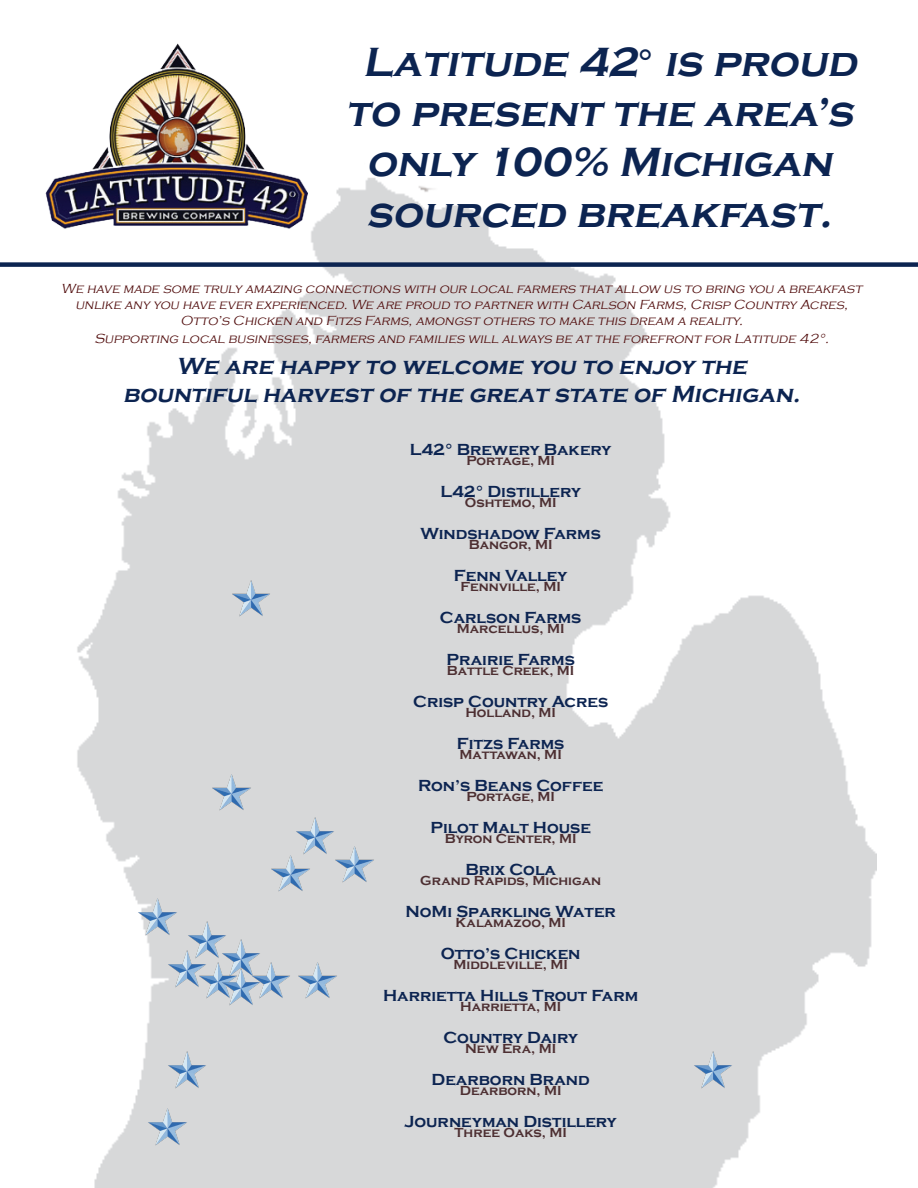
<style>
.page{position:relative;width:918px;height:1188px;background:#fff}
.page>*{position:absolute;margin:0;border:0;box-sizing:border-box;transform-origin:0 0}
.t1{font:italic 700 42px/50.4px "Copperplate Gothic";color:#0c2451;text-align:center}
.t2{font:italic 700 24px/28.8px "Copperplate Gothic";color:#0c2451;text-align:center}
.t3{font:700 16.5px "Copperplate Gothic";color:#0c2451}
.t4{font:italic 300 13.5px/16.2px "Copperplate Gothic";color:#520e0e;text-align:center}
.t5{font:700 13.5px "Copperplate Gothic";color:#4d2f32}
.s1{font-style:normal;font-size:34.5px}
</style>
<div class="page">
<img style="left:77px;top:178px;width:800px;height:1010px">
<div style="left:0;top:262px;width:918px;height:5px;background:#0c2451"></div>
<img style="left:45px;top:43px;width:272px;height:202px">
<img style="left:231px;top:579px;width:40px;height:38px">
<img style="left:271px;top:854px;width:39px;height:38px">
<img style="left:335px;top:845px;width:39px;height:38px">
<img style="left:295px;top:816px;width:40px;height:38px">
<img style="left:212px;top:773px;width:39px;height:38px">
<img style="left:167px;top:1050px;width:40px;height:38px">
<img style="left:148px;top:1108px;width:39px;height:38px">
<img style="left:693px;top:1050px;width:39px;height:38px">
<img style="left:261px;top:961px;width:30px;height:38px">
<img style="left:221px;top:939px;width:40px;height:28px">
<img style="left:198px;top:961px;width:39px;height:38px">
<img style="left:167px;top:949px;width:40px;height:38px">
<img style="left:187px;top:921px;width:40px;height:38px">
<img style="left:138px;top:897px;width:39px;height:38px">
<img style="left:298px;top:961px;width:39px;height:38px">
<img style="left:221px;top:967px;width:40px;height:38px">
<h1 class="t1" style="left:346px;top:37px;width:521px">Latitude 42<span class="s1">°</span> is proud to present the area’s only 100% Michigan sourced breakfast.</h1>
<p class="t4" style="left:61px;top:281px;width:805px">We have made some truly amazing connections with our local farmers that allow us to bring you a breakfast unlike any you have ever experienced.We are proud to partner with Carlson Farms,Crisp Country Acres,<br>Otto’s Chicken and Fitzs Farms,amongst others to make this dream a reality.</p>
<p class="t4" style="left:95px;top:331px;width:739px">Supporting local businesses,farmers and families will always be at the forefront for Latitude 42°.</p>
<h2 class="t2" style="left:123px;top:352px;width:684px">We are happy to welcome you to enjoy the bountiful harvest of the great state of Michigan.</h2>
<p class="t3" style="left:410px;top:440px;width:203px">L42° Brewery Bakery</p>
<p class="t5" style="left:466px;top:453px;width:90px">Portage, MI</p>
<p class="t3" style="left:440px;top:482px;width:142px">L42° Distillery</p>
<p class="t5" style="left:465px;top:495px;width:93px">Oshtemo, MI</p>
<p class="t3" style="left:420px;top:524px;width:182px">Windshadow Farms</p>
<p class="t5" style="left:469px;top:537px;width:85px">Bangor, MI</p>
<p class="t3" style="left:454px;top:566px;width:115px">Fenn Valley</p>
<p class="t5" style="left:460px;top:579px;width:102px">Fennville, MI</p>
<p class="t3" style="left:440px;top:608px;width:143px">Carlson Farms</p>
<p class="t5" style="left:457px;top:621px;width:109px">Marcellus, MI</p>
<p class="t3" style="left:446px;top:650px;width:130px">Prairie Farms</p>
<p class="t5" style="left:447px;top:663px;width:129px">Battle Creek, MI</p>
<p class="t3" style="left:413px;top:692px;width:197px">Crisp Country Acres</p>
<p class="t5" style="left:465px;top:705px;width:92px">Holland, MI</p>
<p class="t3" style="left:457px;top:734px;width:109px">Fitzs Farms</p>
<p class="t5" style="left:460px;top:747px;width:104px">Mattawan, MI</p>
<p class="t3" style="left:418px;top:776px;width:187px">Ron’s Beans Coffee</p>
<p class="t5" style="left:466px;top:789px;width:90px">Portage, MI</p>
<p class="t3" style="left:430px;top:818px;width:162px">Pilot Malt House</p>
<p class="t5" style="left:445px;top:831px;width:133px">Byron Center, MI</p>
<p class="t3" style="left:465px;top:860px;width:92px">Brix Cola</p>
<p class="t5" style="left:420px;top:873px;width:182px">Grand Rapids, Michigan</p>
<p class="t3" style="left:405px;top:902px;width:212px">NoMi Sparkling Water</p>
<p class="t5" style="left:455px;top:915px;width:112px">Kalamazoo, MI</p>
<p class="t3" style="left:441px;top:944px;width:141px">Otto’s Chicken</p>
<p class="t5" style="left:454px;top:957px;width:116px">Middleville, MI</p>
<p class="t3" style="left:383px;top:986px;width:257px">Harrietta Hills Trout Farm</p>
<p class="t5" style="left:460px;top:999px;width:103px">Harrietta, MI</p>
<p class="t3" style="left:443px;top:1028px;width:136px">Country Dairy</p>
<p class="t5" style="left:465px;top:1041px;width:93px">New Era, MI</p>
<p class="t3" style="left:432px;top:1070px;width:160px">Dearborn Brand</p>
<p class="t5" style="left:460px;top:1083px;width:103px">Dearborn, MI</p>
<p class="t3" style="left:405px;top:1112px;width:214px">Journeyman Distillery</p>
<p class="t5" style="left:455px;top:1125px;width:114px">Three Oaks, MI</p>
</div>
